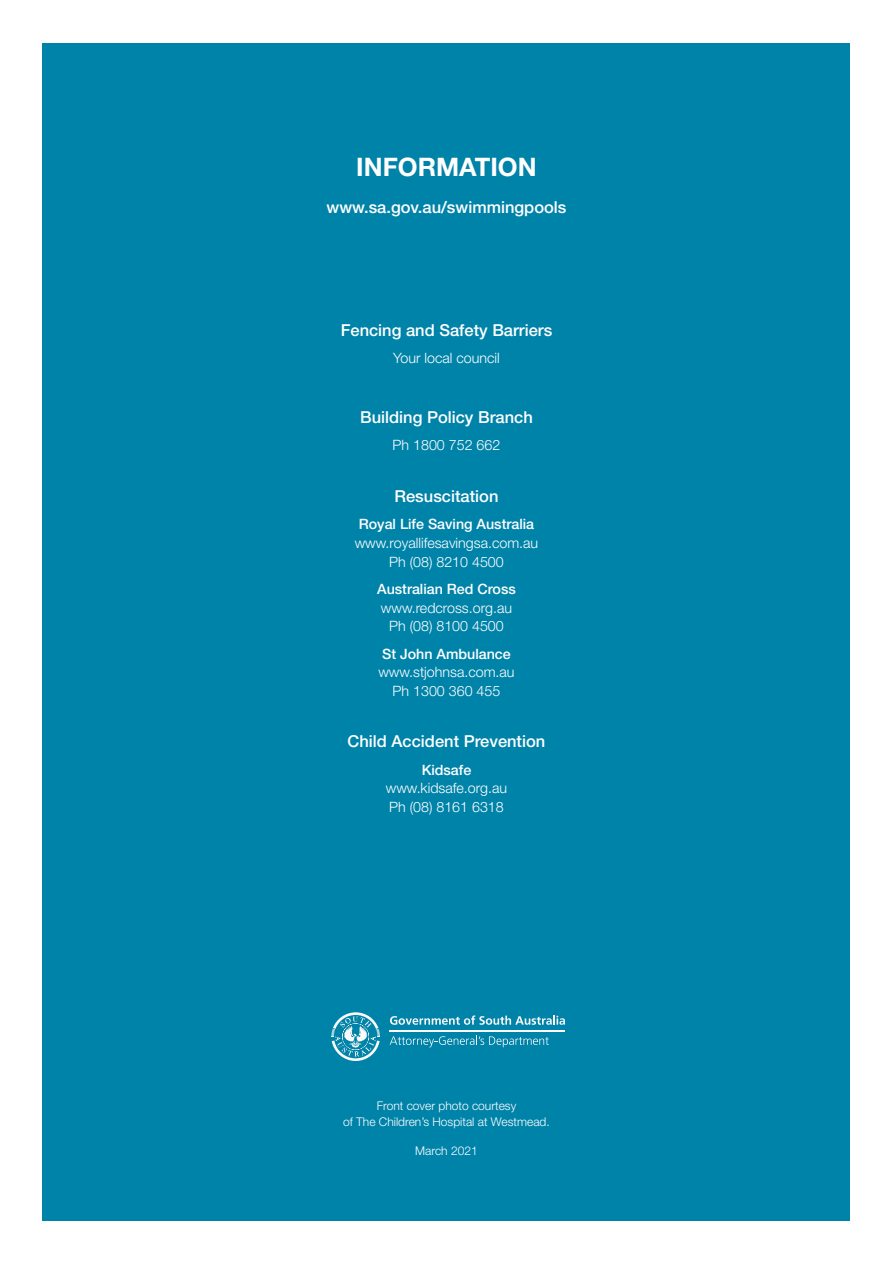
<style>
.page{position:relative;width:893px;height:1263px;background:#fff}
.page>*{position:absolute;margin:0;border:0;box-sizing:border-box;transform-origin:0 0}
.Heading_1_white{font:700 25.5px "Helvetica Neue";color:#fff}
.Heading_2_white_cent{font:500 16.5px "Helvetica Neue";color:#fff}
.body_text_white_cent{font:300 14.25px/18.8px "Helvetica Neue";color:#fff;text-align:center}
.Heading_2{font:300 12px/15.8px "Helvetica Neue";color:#fff;text-align:center}
.s1{font-weight:500}
</style>
<div class="page">
<div style="left:43px;top:43px;width:807px;height:1177px;background:#0083a9"></div>
<svg style="left:390px;top:1036px;width:159px;height:11px"></svg>
<svg style="left:390px;top:1015px;width:175px;height:10px"></svg>
<hr style="left:390px;top:1030px;width:175px;height:2px;background:#fafafa">
<svg style="left:331px;top:1012px;width:49px;height:49px"></svg>
<p class="Heading_1_white" style="left:356px;top:151px;width:182px">INFORMATION</p>
<p class="Heading_2_white_cent" style="left:326px;top:197px;width:241px">www.sa.gov.au/swimmingpools</p>
<p class="Heading_2_white_cent" style="left:341px;top:320px;width:213px">Fencing and Safety Barriers</p>
<p class="body_text_white_cent" style="left:393px;top:349px;width:108px">Your local council</p>
<p class="Heading_2_white_cent" style="left:360px;top:407px;width:174px">Building Policy Branch</p>
<p class="body_text_white_cent" style="left:393px;top:436px;width:109px">Ph 1800 752 662</p>
<p class="Heading_2_white_cent" style="left:394px;top:486px;width:105px">Resuscitation</p>
<p class="body_text_white_cent" style="left:355px;top:514px;width:185px"><span class="s1">Royal Life Saving Australia </span>www.royallifesavingsa.com.au<br>Ph (08) 8210 4500</p>
<p class="body_text_white_cent" style="left:377px;top:579px;width:140px"><span class="s1">Australian Red Cross </span>www.redcross.org.au<br>Ph (08) 8100 4500</p>
<p class="body_text_white_cent" style="left:378px;top:644px;width:138px"><span class="s1">St John Ambulance </span>www.stjohnsa.com.au<br>Ph 1300 360 455</p>
<p class="Heading_2_white_cent" style="left:348px;top:732px;width:199px">Child Accident Prevention</p>
<p class="body_text_white_cent" style="left:386px;top:760px;width:123px"><span class="s1">Kidsafe </span>www.kidsafe.org.au<br>Ph (08) 8161 6318</p>
<p class="Heading_2" style="left:343px;top:1098px;width:208px">Front cover photo courtesy<br>of The Children’s Hospital at Westmead.</p>
<p class="Heading_2" style="left:415px;top:1142px;width:64px">March 2021</p>
</div>
